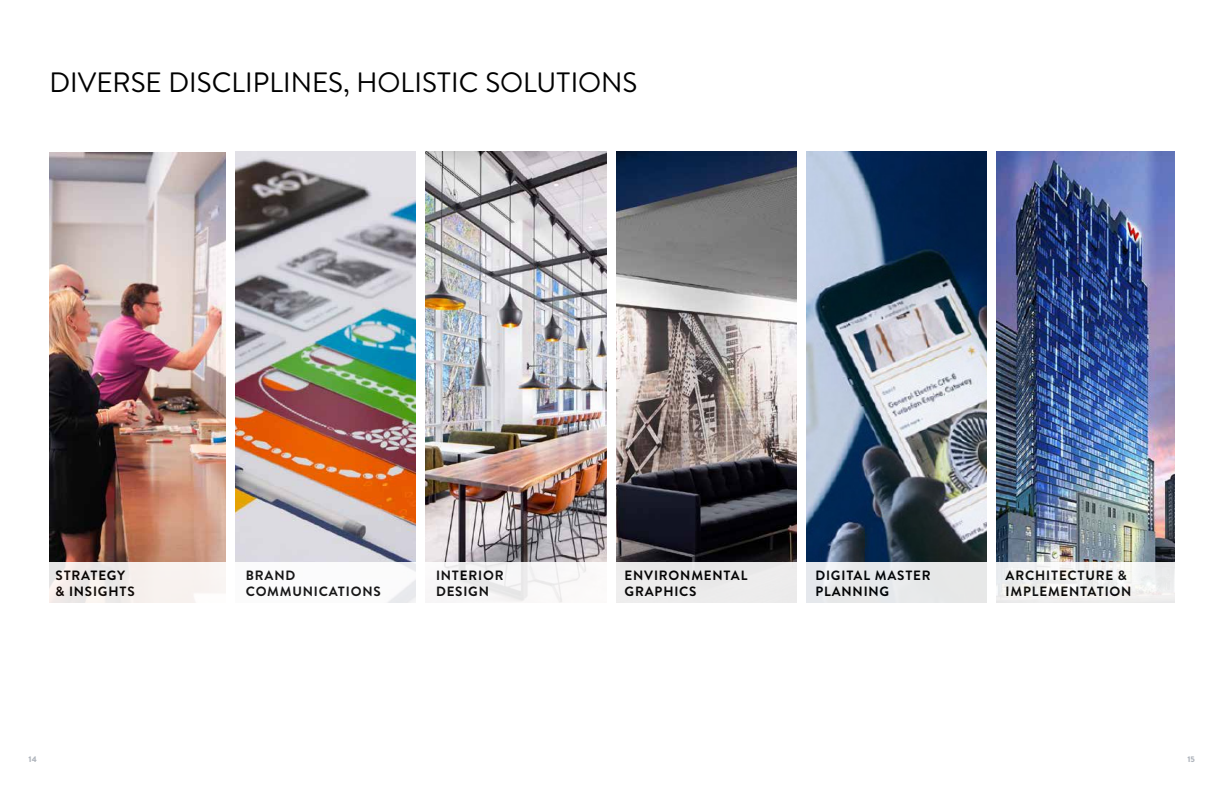
<style>
.page{position:relative;width:1224px;height:792px;background:#fff}
.page>*{position:absolute;margin:0;border:0;box-sizing:border-box;transform-origin:0 0}
.t1{font:28px "Brandon Text";color:#000}
.t2{font:700 13.5px/16.2px "Brandon Text";letter-spacing:.06em;color:#000}
.t3{font:900 8px "Brandon Text";color:#afb4bc}
</style>
<div class="page">
<img style="left:806px;top:152px;width:180px;height:411px">
<img style="left:616px;top:152px;width:180px;height:411px">
<img style="left:426px;top:152px;width:180px;height:411px">
<img style="left:236px;top:152px;width:180px;height:411px">
<img style="left:997px;top:152px;width:177px;height:411px">
<img style="left:50px;top:153px;width:176px;height:410px">
<div style="left:614px;top:563px;width:184px;height:41px;background:#ecebec"></div>
<div style="left:426px;top:563px;width:185px;height:41px;background:linear-gradient(to right,#f2f1f2,#f9f8f8)"></div>
<div style="left:50px;top:563px;width:179px;height:41px;background:linear-gradient(to right,#eee8e7,#fbf7f4)"></div>
<div style="left:805px;top:563px;width:184px;height:41px;background:#e7e8e9"></div>
<div style="left:995px;top:563px;width:179px;height:41px;background:#f1f1f0"></div>
<h1 class="t1" style="left:50px;top:63px;width:590px">DIVERSE DISCLIPLINES, HOLISTIC SOLUTIONS</h1>
<p class="t2" style="left:55px;top:567px;width:81px">STRATEGY &amp; INSIGHTS</p>
<p class="t2" style="left:246px;top:567px;width:137px">BRAND<br>COMMUNICATIONS</p>
<p class="t2" style="left:815px;top:567px;width:117px">DIGITAL MASTER<br>PLANNING</p>
<p class="t2" style="left:1006px;top:567px;width:127px">ARCHITECTURE &amp;<br>IMPLEMENTATION</p>
<p class="t2" style="left:436px;top:567px;width:69px">INTERIOR<br>DESIGN</p>
<p class="t2" style="left:625px;top:567px;width:124px">ENVIRONMENTAL<br>GRAPHICS</p>
<p class="t3" style="left:29px;top:753px;width:10px">14</p>
<p class="t3" style="left:1187px;top:753px;width:9px">15</p>
</div>
